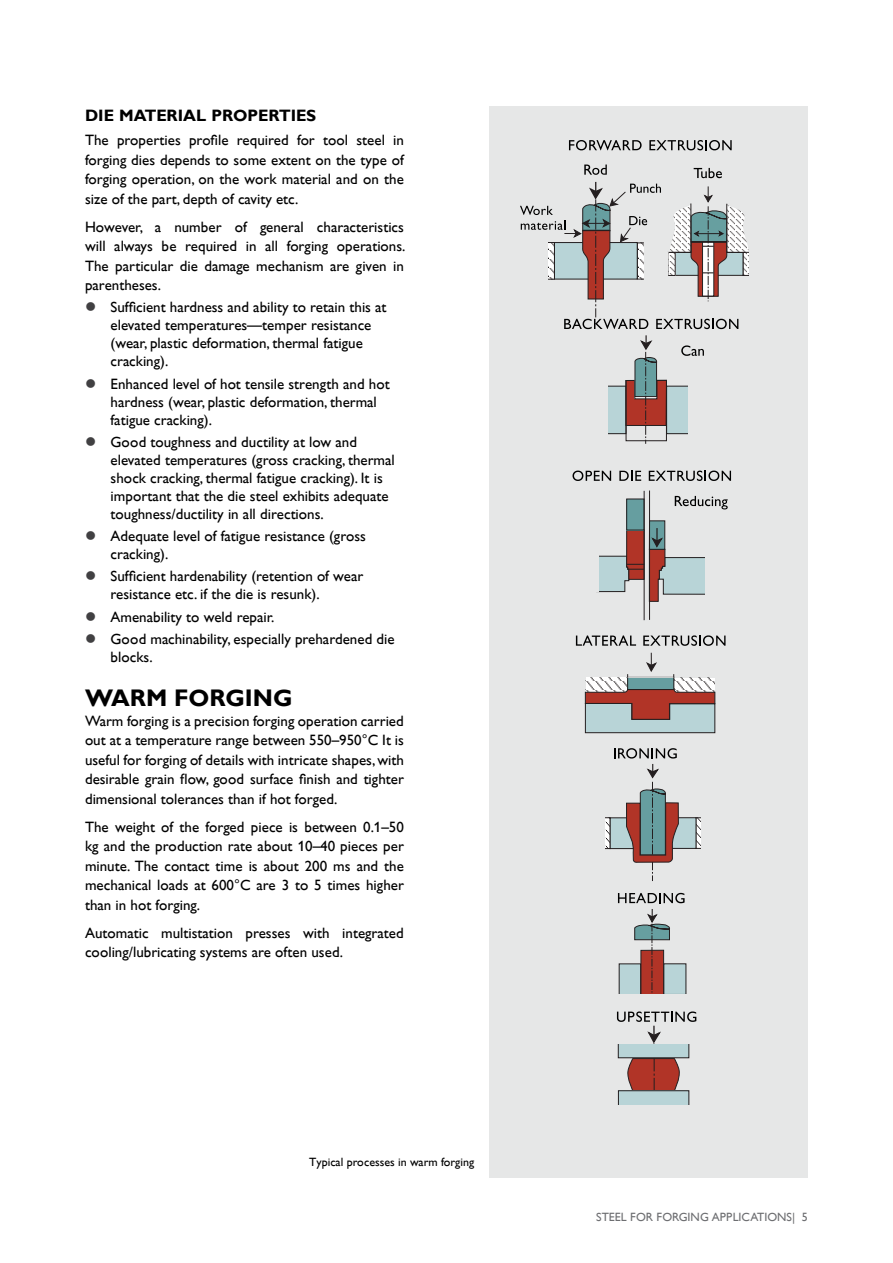
<style>
.page{position:relative;width:893px;height:1263px;background:#fff}
.page>*{position:absolute;margin:0;border:0;box-sizing:border-box;transform-origin:0 0}
.t1{font:700 24px "Assab Gill";color:#000}
.t2{font:700 16.5px "Assab Gill";color:#000}
.t3{font:15px/19.5px "Assab Gill";color:#000}
.t4{font:12px "Assab Gill";color:#6d6e71}
.t5{font:12px "Assab Gill";color:#000}
</style>
<div class="page">
<div style="left:489px;top:106px;width:318px;height:1072px;background:#e6e7e7"></div>
<div style="left:628px;top:677px;width:46px;height:12px;background:#669ea0"></div>
<div style="left:627px;top:677px;width:47px;height:13px;border:1px solid #241f20"></div>
<svg style="left:675px;top:678px;width:40px;height:11px"></svg>
<svg style="left:586px;top:677px;width:41px;height:12px"></svg>
<hr style="left:627px;top:676px;width:47px;height:2px;background:#fff">
<svg style="left:585px;top:689px;width:131px;height:44px;background:#aa8c89"></svg>
<svg style="left:646px;top:653px;width:11px;height:19px"></svg>
<div style="left:664px;top:964px;width:22px;height:30px;background:#b8d4d7"></div>
<div style="left:619px;top:964px;width:22px;height:30px;background:#b8d4d7"></div>
<div style="left:619px;top:964px;width:22px;height:31px;border:1px solid #241f20"></div>
<svg style="left:634px;top:909px;width:36px;height:85px"></svg>
<div style="left:618px;top:994px;width:69px;height:7px;background:#e6e7e7"></div>
<div style="left:667px;top:386px;width:24px;height:48px;background:#b8d4d7"></div>
<div style="left:666px;top:386px;width:25px;height:48px;border:1px solid #241f20"></div>
<div style="left:602px;top:386px;width:24px;height:48px;background:#b8d4d7"></div>
<div style="left:602px;top:386px;width:24px;height:48px;border:1px solid #241f20"></div>
<div style="left:626px;top:380px;width:40px;height:45px;background:#b13427"></div>
<div style="left:626px;top:380px;width:41px;height:46px;border:1px solid #241f20"></div>
<div style="left:626px;top:380px;width:41px;height:61px;border:1px solid #241f20"></div>
<svg style="left:635px;top:335px;width:22px;height:109px"></svg>
<div style="left:600px;top:384px;width:7px;height:51px;background:#e6e7e7"></div>
<div style="left:688px;top:384px;width:5px;height:51px;background:#e6e7e7"></div>
<div style="left:649px;top:521px;width:16px;height:28px;background:#669ea0"></div>
<div style="left:649px;top:521px;width:16px;height:28px;border:1px solid #241f20"></div>
<div style="left:627px;top:499px;width:17px;height:31px;background:#669ea0"></div>
<div style="left:626px;top:499px;width:18px;height:31px;border:1px solid #241f20"></div>
<hr style="left:644px;top:491px;width:1px;height:129px;background:#241f20">
<hr style="left:649px;top:490px;width:1px;height:130px;background:#241f20">
<svg style="left:597px;top:528px;width:108px;height:74px"></svg>
<hr style="left:595px;top:555px;width:4px;height:37px;background:#e6e7e7">
<svg style="left:698px;top:820px;width:3px;height:26px"></svg>
<div style="left:671px;top:818px;width:25px;height:30px;background:#b8d4d7"></div>
<svg style="left:605px;top:819px;width:3px;height:28px"></svg>
<div style="left:602px;top:817px;width:8px;height:32px;border:1px solid #241f20"></div>
<div style="left:610px;top:818px;width:24px;height:30px;background:#b8d4d7"></div>
<div style="left:610px;top:818px;width:24px;height:31px;border:1px solid #241f20"></div>
<hr style="left:601px;top:816px;width:3px;height:34px;background:#e6e7e7">
<div style="left:618px;top:1091px;width:71px;height:17px;background:linear-gradient(to right,#e6e7e7,#e6e7e7)"></div>
<hr style="left:616px;top:1106px;width:75px;height:3px;background:#e6e7e7">
<svg style="left:617px;top:1011px;width:79px;height:93px"></svg>
<svg style="left:569px;top:140px;width:73px;height:10px"></svg>
<svg style="left:649px;top:140px;width:83px;height:10px"></svg>
<svg style="left:614px;top:748px;width:63px;height:10px"></svg>
<svg style="left:576px;top:635px;width:60px;height:11px"></svg>
<svg style="left:643px;top:635px;width:82px;height:11px"></svg>
<svg style="left:618px;top:764px;width:67px;height:139px"></svg>
<svg style="left:572px;top:471px;width:39px;height:10px"></svg>
<svg style="left:619px;top:471px;width:22px;height:10px"></svg>
<svg style="left:649px;top:471px;width:82px;height:10px"></svg>
<svg style="left:675px;top:496px;width:53px;height:13px"></svg>
<svg style="left:681px;top:345px;width:23px;height:11px"></svg>
<svg style="left:520px;top:165px;width:229px;height:164px"></svg>
<p class="t2" style="left:85px;top:106px;width:233px">DIE MATERIAL PROPERTIES</p>
<p class="t3" style="left:85px;top:130px;width:320px;text-align:justify">The properties profile required for tool steel in forging dies depends to some extent on the type of forging operation, on the work material and on the size of the part, depth of cavity etc.</p>
<p class="t3" style="left:85px;top:217px;width:322px;text-align:justify">However, a number of general characteristics will always be required in all forging operations.<br>The particular die damage mechanism are given in parentheses.</p>
<p class="t3" style="left:111px;top:298px;width:278px;line-height:18px">Sufficient hardness and ability to retain this at elevated temperatures—temper resistance (wear, plastic deformation, thermal fatigue cracking).</p>
<p class="t3" style="left:111px;top:375px;width:281px;line-height:18px">Enhanced level of hot tensile strength and hot hardness (wear, plastic deformation, thermal fatigue cracking).</p>
<p class="t3" style="left:111px;top:433px;width:286px;line-height:18px">Good toughness and ductility at low and elevated temperatures (gross cracking, thermal shock cracking, thermal fatigue cracking). It is important that the die steel exhibits adequate toughness/ductility in all directions.</p>
<p class="t3" style="left:111px;top:527px;width:257px;line-height:18px">Adequate level of fatigue resistance (gross cracking).</p>
<p class="t3" style="left:111px;top:568px;width:254px;line-height:18px">Sufficient hardenability (retention of wear resistance etc. if the die is resunk).</p>
<p class="t3" style="left:111px;top:606px;width:286px;line-height:22.4px">Amenability to weld repair.<br>Good machinability, especially prehardened die</p>
<p class="t3" style="left:111px;top:647px;width:44px">blocks.</p>
<h1 class="t1" style="left:85px;top:684px;width:209px">WARM FORGING</h1>
<p class="t3" style="left:85px;top:711px;width:320px;text-align:justify">Warm forging is a precision forging operation carried out at a temperature range between 550–950°C It is useful for forging of details with intricate shapes, with desirable grain flow, good surface finish and tighter dimensional tolerances than if hot forged.</p>
<p class="t3" style="left:85px;top:817px;width:320px;text-align:justify">The weight of the forged piece is between 0.1–50 kg and the production rate about 10–40 pieces per minute. The contact time is about 200 ms and the mechanical loads at 600°C are 3 to 5 times higher than in hot forging.</p>
<p class="t3" style="left:85px;top:923px;width:320px">Automatic multistation presses with integrated cooling/lubricating systems are often used.</p>
<p class="t5" style="left:309px;top:1155px;width:166px">Typical processes in warm forging</p>
<p class="t4" style="left:596px;top:1210px;width:213px">STEEL FOR FORGING APPLICATIONS| 5</p>
</div>
